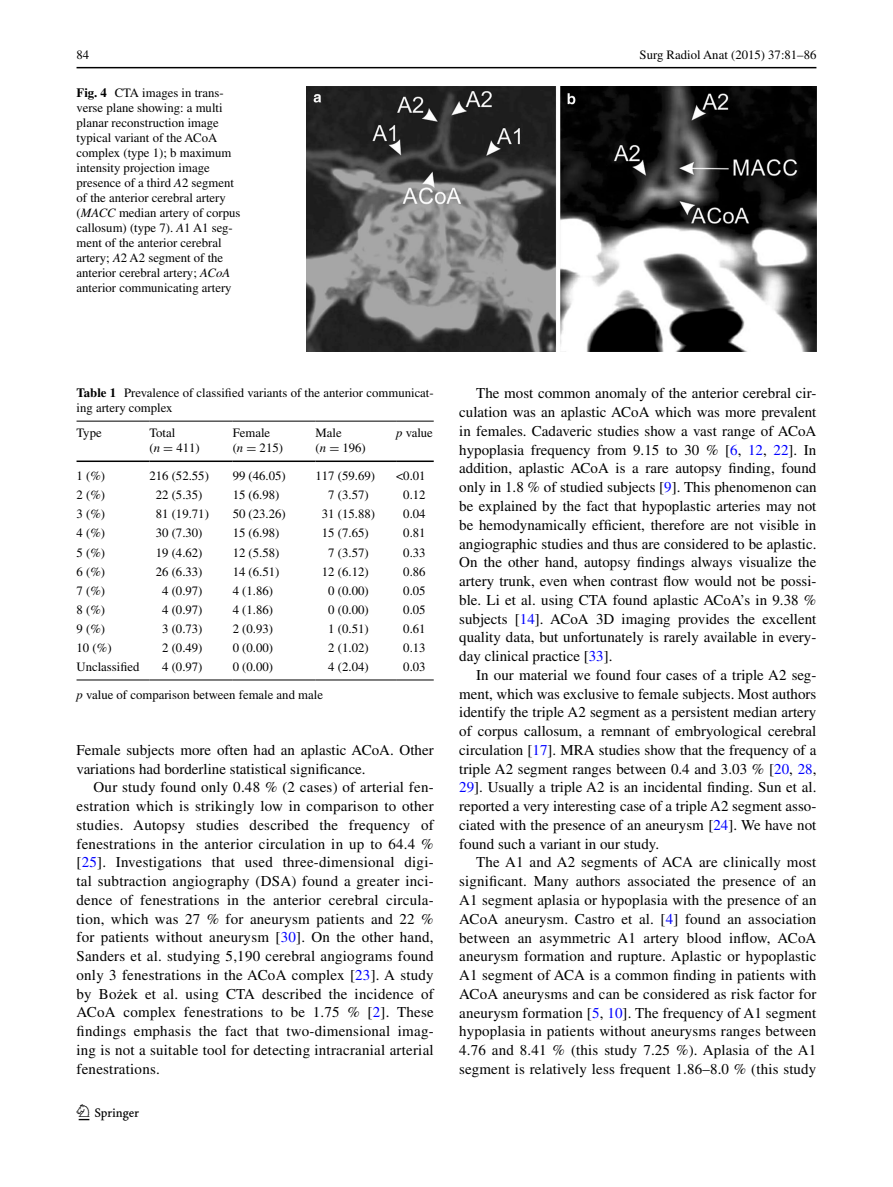
<style>
.page{position:relative;width:893px;height:1187px;background:#fff}
.page>*{position:absolute;margin:0;border:0;box-sizing:border-box;transform-origin:0 0}
.t1{font:22.5px "Springnew";color:#000}
.t2{font:15px/18.8px "Times";color:#000;text-align:justify}
.t3{font:12.75px/15px "Times";color:#000}
.s1{font-weight:700}
.s2{font-style:italic}
.s3{font-family:"MTSY"}
.s4{color:#00f}
</style>
<div class="page">
<hr style="left:77px;top:67px;width:739px;height:1px;background:#000">
<img style="left:306px;top:87px;width:510px;height:264px">
<hr style="left:77px;top:420px;width:72px;height:1px;background:#000">
<hr style="left:77px;top:460px;width:72px;height:2px;background:#000">
<hr style="left:149px;top:420px;width:84px;height:1px;background:#000">
<hr style="left:149px;top:460px;width:84px;height:2px;background:#000">
<hr style="left:233px;top:420px;width:83px;height:1px;background:#000">
<hr style="left:233px;top:460px;width:83px;height:2px;background:#000">
<hr style="left:316px;top:420px;width:80px;height:1px;background:#000">
<hr style="left:316px;top:460px;width:80px;height:2px;background:#000">
<hr style="left:396px;top:420px;width:38px;height:1px;background:#000">
<hr style="left:396px;top:460px;width:38px;height:2px;background:#000">
<hr style="left:77px;top:679px;width:72px;height:1px;background:#000">
<hr style="left:149px;top:679px;width:84px;height:1px;background:#000">
<hr style="left:233px;top:679px;width:83px;height:1px;background:#000">
<hr style="left:316px;top:679px;width:80px;height:1px;background:#000">
<hr style="left:396px;top:679px;width:38px;height:1px;background:#000">
<p class="t3" style="left:77px;top:48px;width:14px">84</p>
<p class="t3" style="left:640px;top:48px;width:178px">Surg Radiol Anat (2015) 37:81–86</p>
<p class="t3" style="left:77px;top:85px;width:165px"><span class="s1">Fig. 4</span> CTA images in trans&shy;verse plane showing: a multi planar reconstruction image typical variant of the ACoA complex (type 1); b maximum intensity projection image presence of a third <span class="s2">A</span>2 segment of the anterior cerebral artery (<span class="s2">MACC</span> median artery of corpus callosum) (type 7). <span class="s2">A</span>1 A1 seg&shy;ment of the anterior cerebral artery; <span class="s2">A</span>2 A2 segment of the anterior cerebral artery; <span class="s2">ACoA </span>anterior communicating artery</p>
<p class="t3" style="left:77px;top:385px;width:359px"><span class="s1">Table 1</span> Prevalence of classified variants of the anterior communicat&shy;ing artery complex</p>
<p class="t3" style="left:77px;top:424px;width:27px">Type</p>
<p class="t3" style="left:149px;top:424px;width:52px">Total<br>(<span class="s2">n</span> <span class="s3">=</span> 411)</p>
<p class="t3" style="left:233px;top:424px;width:52px">Female (<span class="s2">n</span> <span class="s3">=</span> 215)</p>
<p class="t3" style="left:316px;top:424px;width:52px">Male<br>(<span class="s2">n</span> <span class="s3">=</span> 196)</p>
<p class="t3" style="left:396px;top:424px;width:38px"><span class="s2">p</span> value</p>
<p class="t3" style="left:77px;top:468px;width:30px">1 (%)</p>
<p class="t3" style="left:149px;top:468px;width:61px">216 (52.55)</p>
<p class="t3" style="left:233px;top:468px;width:55px">99 (46.05)</p>
<p class="t3" style="left:316px;top:468px;width:61px">117 (59.69)</p>
<p class="t3" style="left:396px;top:468px;width:31px">&lt;0.01</p>
<p class="t3" style="left:77px;top:487px;width:30px">2 (%)</p>
<p class="t3" style="left:156px;top:487px;width:48px">22 (5.35)</p>
<p class="t3" style="left:233px;top:487px;width:48px">15 (6.98)</p>
<p class="t3" style="left:328px;top:487px;width:42px">7 (3.57)</p>
<p class="t3" style="left:403px;top:487px;width:24px">0.12</p>
<p class="t3" style="left:77px;top:506px;width:30px">3 (%)</p>
<p class="t3" style="left:156px;top:506px;width:55px">81 (19.71)</p>
<p class="t3" style="left:233px;top:506px;width:55px">50 (23.26)</p>
<p class="t3" style="left:322px;top:506px;width:55px">31 (15.88)</p>
<p class="t3" style="left:403px;top:506px;width:24px">0.04</p>
<p class="t3" style="left:77px;top:525px;width:30px">4 (%)</p>
<p class="t3" style="left:156px;top:525px;width:48px">30 (7.30)</p>
<p class="t3" style="left:233px;top:525px;width:48px">15 (6.98)</p>
<p class="t3" style="left:322px;top:525px;width:48px">15 (7.65)</p>
<p class="t3" style="left:403px;top:525px;width:24px">0.81</p>
<p class="t3" style="left:77px;top:544px;width:30px">5 (%)</p>
<p class="t3" style="left:156px;top:544px;width:48px">19 (4.62)</p>
<p class="t3" style="left:233px;top:544px;width:48px">12 (5.58)</p>
<p class="t3" style="left:328px;top:544px;width:42px">7 (3.57)</p>
<p class="t3" style="left:403px;top:544px;width:24px">0.33</p>
<p class="t3" style="left:77px;top:564px;width:30px">6 (%)</p>
<p class="t3" style="left:156px;top:564px;width:48px">26 (6.33)</p>
<p class="t3" style="left:233px;top:564px;width:48px">14 (6.51)</p>
<p class="t3" style="left:322px;top:564px;width:48px">12 (6.12)</p>
<p class="t3" style="left:403px;top:564px;width:24px">0.86</p>
<p class="t3" style="left:77px;top:583px;width:30px">7 (%)</p>
<p class="t3" style="left:162px;top:583px;width:42px">4 (0.97)</p>
<p class="t3" style="left:233px;top:583px;width:42px">4 (1.86)</p>
<p class="t3" style="left:328px;top:583px;width:42px">0 (0.00)</p>
<p class="t3" style="left:403px;top:583px;width:24px">0.05</p>
<p class="t3" style="left:77px;top:602px;width:30px">8 (%)</p>
<p class="t3" style="left:162px;top:602px;width:42px">4 (0.97)</p>
<p class="t3" style="left:233px;top:602px;width:42px">4 (1.86)</p>
<p class="t3" style="left:328px;top:602px;width:42px">0 (0.00)</p>
<p class="t3" style="left:403px;top:602px;width:24px">0.05</p>
<p class="t3" style="left:77px;top:621px;width:30px">9 (%)</p>
<p class="t3" style="left:162px;top:621px;width:42px">3 (0.73)</p>
<p class="t3" style="left:233px;top:621px;width:42px">2 (0.93)</p>
<p class="t3" style="left:328px;top:621px;width:42px">1 (0.51)</p>
<p class="t3" style="left:403px;top:621px;width:24px">0.61</p>
<p class="t3" style="left:77px;top:640px;width:37px">10 (%)</p>
<p class="t3" style="left:162px;top:640px;width:42px">2 (0.49)</p>
<p class="t3" style="left:233px;top:640px;width:42px">0 (0.00)</p>
<p class="t3" style="left:328px;top:640px;width:42px">2 (1.02)</p>
<p class="t3" style="left:403px;top:640px;width:24px">0.13</p>
<p class="t3" style="left:77px;top:659px;width:65px">Unclassified</p>
<p class="t3" style="left:162px;top:659px;width:42px">4 (0.97)</p>
<p class="t3" style="left:233px;top:659px;width:42px">0 (0.00)</p>
<p class="t3" style="left:328px;top:659px;width:42px">4 (2.04)</p>
<p class="t3" style="left:403px;top:659px;width:24px">0.03</p>
<p class="t3" style="left:77px;top:687px;width:248px"><span class="s2">p</span> value of comparison between female and male</p>
<p class="t2" style="left:77px;top:740px;width:359px">Female subjects more often had an aplastic ACoA. Other variations had borderline statistical significance.</p>
<p class="t2" style="left:77px;top:777px;width:359px;text-indent:17px">Our study found only 0.48 % (2 cases) of arterial fen&shy;estration which is strikingly low in comparison to other studies. Autopsy studies described the frequency of fenestrations in the anterior circulation in up to 64.4 % [<span class="s4">25</span>]. Investigations that used three-dimensional digi&shy;tal subtraction angiography (DSA) found a greater inci&shy;dence of fenestrations in the anterior cerebral circula&shy;tion, which was 27 % for aneurysm patients and 22 % for patients without aneurysm [<span class="s4">30</span>]. On the other hand, Sanders et al. studying 5,190 cerebral angiograms found only 3 fenestrations in the ACoA complex [<span class="s4">23</span>]. A study by Boz˙ek et al. using CTA described the incidence of ACoA complex fenestrations to be 1.75 % [<span class="s4">2</span>]. These findings emphasis the fact that two-dimensional imag&shy;ing is not a suitable tool for detecting intracranial arterial fenestrations.</p>
<h1 class="t1" style="left:79px;top:1104px;width:62px">1 3</h1>
<p class="t2" style="left:459px;top:384px;width:359px;text-indent:17px">The most common anomaly of the anterior cerebral cir&shy;culation was an aplastic ACoA which was more prevalent in females. Cadaveric studies show a vast range of ACoA hypoplasia frequency from 9.15 to 30 % [<span class="s4">6</span>, <span class="s4">12</span>, <span class="s4">22</span>]. In addition, aplastic ACoA is a rare autopsy finding, found only in 1.8 % of studied subjects [<span class="s4">9</span>]. This phenomenon can be explained by the fact that hypoplastic arteries may not be hemodynamically efficient, therefore are not visible in angiographic studies and thus are considered to be aplastic.<br>On the other hand, autopsy findings always visualize the artery trunk, even when contrast flow would not be possi&shy;ble. Li et al. using CTA found aplastic ACoA’s in 9.38 % subjects [<span class="s4">14</span>]. ACoA 3D imaging provides the excellent quality data, but unfortunately is rarely available in every&shy;day clinical practice [<span class="s4">33</span>].</p>
<p class="t2" style="left:459px;top:665px;width:359px;text-indent:17px">In our material we found four cases of a triple A2 seg&shy;ment, which was exclusive to female subjects. Most authors identify the triple A2 segment as a persistent median artery of corpus callosum, a remnant of embryological cerebral circulation [<span class="s4">17</span>]. MRA studies show that the frequency of a triple A2 segment ranges between 0.4 and 3.03 % [<span class="s4">20</span>, <span class="s4">28</span>, <span class="s4">29</span>]. Usually a triple A2 is an incidental finding. Sun et al. reported a very interesting case of a triple A2 segment asso&shy;ciated with the presence of an aneurysm [<span class="s4">24</span>]. We have not found such a variant in our study.</p>
<p class="t2" style="left:459px;top:852px;width:359px;text-indent:17px">The A1 and A2 segments of ACA are clinically most significant. Many authors associated the presence of an A1 segment aplasia or hypoplasia with the presence of an ACoA aneurysm. Castro et al. [<span class="s4">4</span>] found an association between an asymmetric A1 artery blood inflow, ACoA aneurysm formation and rupture. Aplastic or hypoplastic A1 segment of ACA is a common finding in patients with ACoA aneurysms and can be considered as risk factor for aneurysm formation [<span class="s4">5</span>, <span class="s4">10</span>]. The frequency of A1 segment hypoplasia in patients without aneurysms ranges between 4.76 and 8.41 % (this study 7.25 %). Aplasia of the A1 segment is relatively less frequent 1.86–8.0 % (this study</p>
</div>
